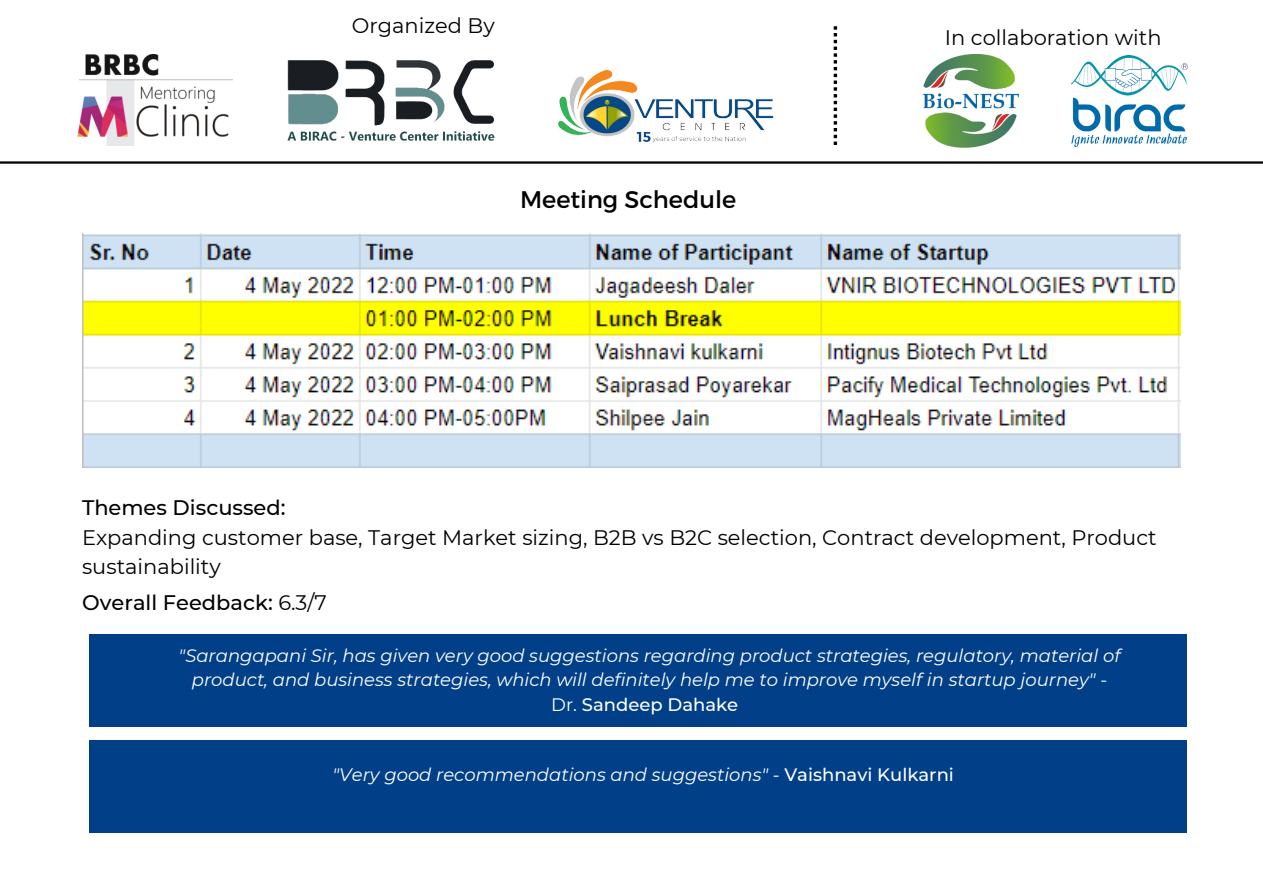
<style>
.page{position:relative;width:1263px;height:894px;background:#fff}
.page>*{position:absolute;margin:0;border:0;box-sizing:border-box;transform-origin:0 0}
.t1{font:24px "Montserrat";color:#000}
.t2{font:21px/29.2px "Montserrat";color:#000}
.t3{font:500 21px "Montserrat";color:#000}
.t4{font:italic 18px/24.8px "Montserrat";color:#fff;text-align:center}
.t5{font:500 18px "Montserrat";color:#fff}
.s1{font-weight:400}
.s2{font-style:normal}
.s3{font-weight:500;font-style:normal}
</style>
<div class="page">
<hr style="left:0;top:161px;width:1263px;height:3px;background:#000">
<img style="left:288px;top:60px;width:207px;height:80px">
<img style="left:922px;top:54px;width:96px;height:94px">
<img style="left:558px;top:69px;width:216px;height:74px">
<img style="left:1072px;top:55px;width:115px;height:91px">
<svg style="left:834px;top:26px;width:3px;height:119px"></svg>
<img style="left:77px;top:54px;width:156px;height:91px">
<img style="left:82px;top:233px;width:1098px;height:234px">
<div style="left:89px;top:739px;width:1098px;height:92px;background:#014088"></div>
<div style="left:89px;top:634px;width:1098px;height:92px;background:#014088"></div>
<p class="t2" style="left:352px;top:11px;width:144px">Organized By</p>
<p class="t2" style="left:945px;top:23px;width:218px">In collaboration with</p>
<p class="t1" style="left:520px;top:184px;width:218px">Meeting Schedule</p>
<p class="t3" style="left:82px;top:495px;width:205px">Themes Discussed:</p>
<p class="t2" style="left:82px;top:522px;width:1076px">Expanding customer base, Target Market sizing, B2B vs B2C selection, Contract development, Product sustainability</p>
<p class="t3" style="left:82px;top:589px;width:246px">Overall Feedback: <span class="s1">6.3/7</span></p>
<p class="t4" style="left:179px;top:642px;width:943px">"Sarangapani Sir, has given very good suggestions regarding product strategies, regulatory, material of product, and business strategies, which will definitely help me to improve myself in startup journey" <span class="s2">-</span></p>
<p class="t5" style="left:551px;top:693px;width:189px"><span class="s1">Dr.</span> Sandeep Dahake</p>
<p class="t4" style="left:333px;top:762px;width:623px">"Very good recommendations and suggestions" <span class="s2">-</span> <span class="s3">Vaishnavi Kulkarni</span></p>
</div>
